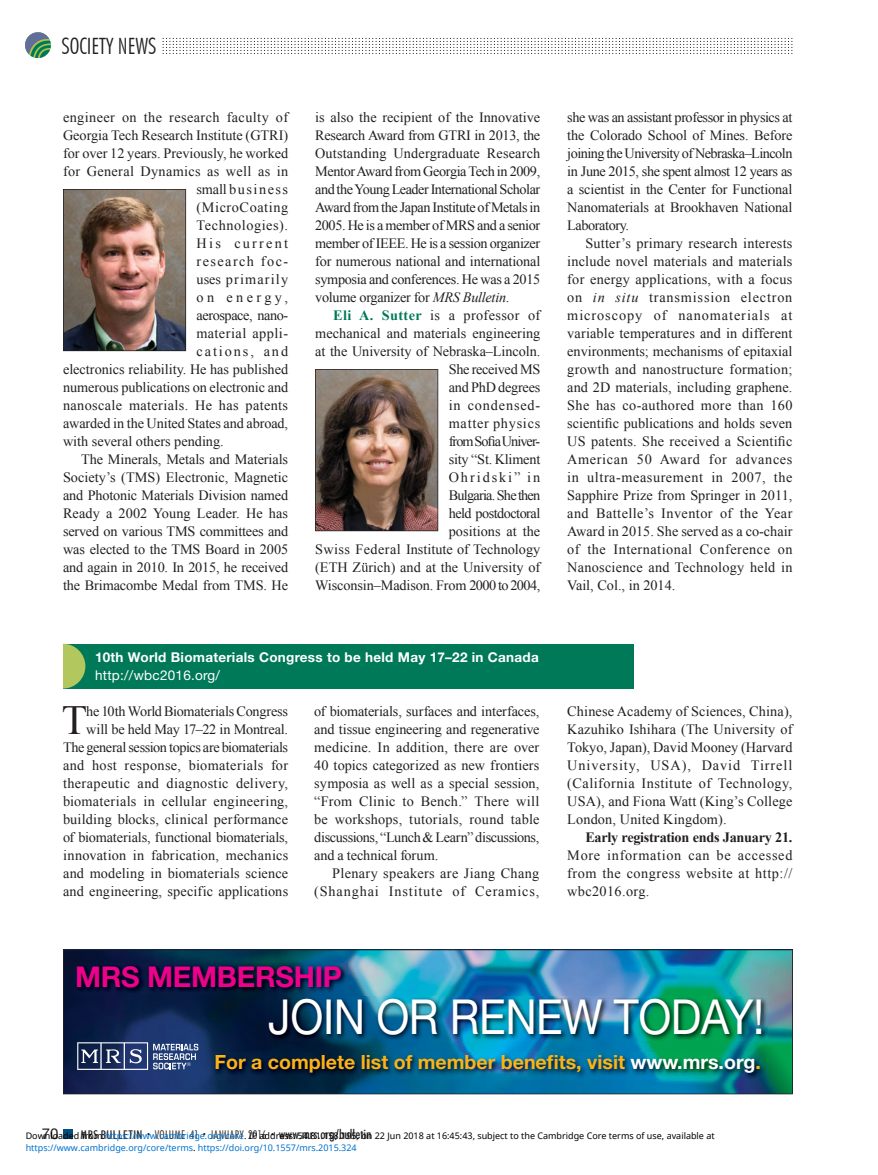
<style>
.page{position:relative;width:878px;height:1175px;background:#fff}
.page>*{position:absolute;margin:0;border:0;box-sizing:border-box;transform-origin:0 0}
.t1{font:48.3px "Helvetica Neue LT Std";letter-spacing:-.01em;color:#fff;scale:.9 1}
.t2{font:41.4px "Times New Roman";color:#231f20}
.t3{font:700 28.65px "Helvetica Neue LT Std";letter-spacing:-.01em;color:#ec008c}
.t4{font:300 condensed 22.5px "Futura BT";color:#231f20}
.t5{font:700 19.65px "Helvetica Neue LT Std";color:#fcb315}
.t6{font:15px "Helvetica Neue LT Std";color:#231f20}
.t7{font:14.25px/18px "Times New Roman";color:#231f20;text-align:justify}
.t8{font:14.25px/18px "Times New Roman";letter-spacing:.04em;color:#231f20;text-align:right}
.t9{font:14.25px "Times New Roman";letter-spacing:.025em;color:#231f20}
.t10{font:700 14.25px "Times New Roman";letter-spacing:-.02em;color:#231f20}
.t11{font:14.25px "Times New Roman";letter-spacing:.03em;color:#231f20}
.t12{font:14.25px "Times New Roman";letter-spacing:-.03em;color:#231f20}
.t13{font:14.25px "Times New Roman";letter-spacing:.035em;color:#231f20}
.t14{font:14.25px "Times New Roman";letter-spacing:.105em;color:#231f20}
.t15{font:14.25px "Times New Roman";letter-spacing:.08em;color:#231f20}
.t16{font:14.25px "Times New Roman";letter-spacing:.1em;color:#231f20}
.t17{font:14.25px "Times New Roman";letter-spacing:.135em;color:#231f20}
.t18{font:14.25px "Times New Roman";letter-spacing:.155em;color:#231f20}
.t19{font:14.25px "Times New Roman";letter-spacing:.24em;color:#231f20}
.t20{font:500 condensed 13.5px "Futura BT";letter-spacing:.01em;color:#231f20}
.t21{font:700 13.5px "Helvetica Neue LT Std";letter-spacing:.02em;color:#fff}
.t22{font:13.5px "Helvetica Neue LT Std";letter-spacing:.02em;color:#fff}
.t23{font:9px "Noto Sans";color:#000}
.t24{font:9px "Noto Sans";color:#0172cf}
.s1{font-style:italic}
.s2{font-weight:700;color:#007959}
.s3{color:#fff}
.s4{font-size:12px}
.s5{font-weight:300;font-size:7.5px}
.s6{font-weight:300;font-size:12px}
.s7{color:#0172cf}
.s8{color:#000}
</style>
<div class="page">
<div style="left:63px;top:1130px;width:9px;height:8px;background:#005080"></div>
<svg style="left:25px;top:32px;width:26px;height:26px"></svg>
<svg style="left:162px;top:38px;width:630px;height:16px"></svg>
<img style="left:63px;top:189px;width:123px;height:162px">
<svg style="left:361px;top:563px;width:7px;height:9px"></svg>
<img style="left:315px;top:369px;width:123px;height:162px">
<div style="left:63px;top:644px;width:570px;height:44px;background:#007959"></div>
<svg style="left:63px;top:644px;width:22px;height:44px"></svg>
<img style="left:63px;top:949px;width:729px;height:145px">
<svg style="left:77px;top:1042px;width:121px;height:27px;background:#53648b"></svg>
<h3 class="t4" style="left:62px;top:32px;width:96px">SOCIETY NEWS</h3>
<p class="t11" style="left:63px;top:109px;width:227px">engineer on the research faculty of</p>
<p class="t7" style="left:63px;top:126px;width:227px">Georgia Tech Research Institute (GTRI)</p>
<p class="t7" style="left:63px;top:144px;width:227px">for over 12 years. Previously, he worked</p>
<p class="t9" style="left:63px;top:163px;width:226px">for General Dynamics as well as in</p>
<p class="t14" style="left:196px;top:181px;width:93px">small business</p>
<p class="t8" style="left:196px;top:198px;width:93px">(MicroCoating</p>
<p class="t8" style="left:196px;top:216px;width:93px">Technologies).</p>
<p class="t18" style="left:196px;top:235px;width:93px">His current</p>
<p class="t16" style="left:196px;top:253px;width:93px">research foc-</p>
<p class="t15" style="left:196px;top:271px;width:93px">uses primarily</p>
<p class="t19" style="left:196px;top:289px;width:93px">on energy,</p>
<p class="t12" style="left:196px;top:307px;width:93px">aerospace, nano-</p>
<p class="t13" style="left:196px;top:325px;width:93px">material appli-</p>
<p class="t17" style="left:196px;top:343px;width:93px">cations, and</p>
<p class="t7" style="left:63px;top:360px;width:227px">electronics reliability. He has published</p>
<p class="t7" style="left:63px;top:378px;width:227px">numerous publications on electronic and</p>
<p class="t9" style="left:63px;top:397px;width:227px">nanoscale materials. He has patents</p>
<p class="t7" style="left:63px;top:414px;width:227px">awarded in the United States and abroad,</p>
<p class="t7" style="left:63px;top:432px;width:162px">with several others pending.</p>
<p class="t7" style="left:81px;top:450px;width:209px">The Minerals, Metals and Materials</p>
<p class="t7" style="left:63px;top:468px;width:226px">Society’s (TMS) Electronic, Magnetic</p>
<p class="t7" style="left:63px;top:486px;width:227px">and Photonic Materials Division named</p>
<p class="t7" style="left:63px;top:504px;width:227px">Ready a 2002 Young Leader. He has</p>
<p class="t7" style="left:63px;top:522px;width:227px">served on various TMS committees and</p>
<p class="t7" style="left:63px;top:540px;width:227px">was elected to the TMS Board in 2005</p>
<p class="t7" style="left:63px;top:558px;width:227px">and again in 2010. In 2015, he received</p>
<p class="t7" style="left:63px;top:576px;width:227px">the Brimacombe Medal from TMS. He</p>
<p class="t7" style="left:315px;top:108px;width:227px">is also the recipient of the Innovative Research Award from GTRI in 2013, the Outstanding Undergraduate Research Mentor Award from Georgia Tech in 2009, and the Young Leader International Scholar Award from the Japan Institute of Metals in 2005. He is a member of MRS and a senior member of IEEE. He is a session organizer for numerous national and international symposia and conferences. He was a 2015 volume organizer for <span class="s1">MRS Bulletin</span>.</p>
<p class="t7" style="left:315px;top:306px;width:227px;text-align:right"><span class="s2">Eli A. Sutter</span> is a professor of mechanical and materials engineering at the University of Nebraska–Lincoln.<br>She received MS<br>and PhD degrees<br>in condensed-<br>matter physics<br>from Sofia Univer-<br>sity “St. Kliment<br>Ohridski” in<br>Bulgaria. She then<br>held postdoctoral<br>positions at the<br>Swiss Federal Institute of Technology (ETH Z rich) and at the University of<br>Wisconsin–Madison. From 2000 to 2004,</p>
<p class="t21" style="left:95px;top:652px;width:445px">10th World Biomaterials Congress to be held May 17–22 in Canada</p>
<p class="t22" style="left:95px;top:670px;width:126px">http://wbc2016.org/</p>
<p class="t7" style="left:63px;top:702px;width:227px;text-align:right">he 10th World Biomaterials Congress will be held May 17–22 in Montreal.<br>The general session topics are biomaterials and host response, biomaterials for therapeutic and diagnostic delivery, biomaterials in cellular engineering, building blocks, clinical performance of biomaterials, functional biomaterials, innovation in fabrication, mechanics and modeling in biomaterials science and engineering, specific applications</p>
<p class="t7" style="left:314px;top:702px;width:227px">of biomaterials, surfaces and interfaces, and tissue engineering and regenerative medicine. In addition, there are over 40 topics categorized as new frontiers symposia as well as a special session, “From Clinic to Bench.” There will be workshops, tutorials, round table discussions, “Lunch &amp; Learn” discussions, and a technical forum.</p>
<h2 class="t2" style="left:62px;top:697px;width:27px">T</h2>
<p class="t8" style="left:314px;top:864px;width:227px">Plenary speakers are Jiang Chang (Shanghai Institute of Ceramics,</p>
<p class="t7" style="left:567px;top:108px;width:227px">she was an assistant professor in physics at the Colorado School of Mines. Before joining the University of Nebraska–Lincoln in June 2015, she spent almost 12 years as a scientist in the Center for Functional Nanomaterials at Brookhaven National Laboratory.</p>
<p class="t7" style="left:567px;top:234px;width:227px;text-indent:18px">Sutter’s primary research interests include novel materials and materials for energy applications, with a focus on <span class="s1">in situ</span> transmission electron microscopy of nanomaterials at variable temperatures and in different environments; mechanisms of epitaxial growth and nanostructure formation; and 2D materials, including graphene.<br>She has co-authored more than 160 scientific publications and holds seven US patents. She received a Scientific American 50 Award for advances in ultra-measurement in 2007, the Sapphire Prize from Springer in 2011, and Battelle’s Inventor of the Year Award in 2015. She served as a co-chair of the International Conference on Nanoscience and Technology held in Vail, Col., in 2014.</p>
<p class="t7" style="left:567px;top:702px;width:227px">Chinese Academy of Sciences, China), Kazuhiko Ishihara (The University of Tokyo, Japan), David Mooney (Harvard University, USA), David Tirrell (California Institute of Technology, USA), and Fiona Watt (King’s College London, United Kingdom).</p>
<p class="t10" style="left:585px;top:829px;width:209px">Early registration ends January 21.</p>
<p class="t7" style="left:567px;top:846px;width:227px">More information can be accessed from the congress website at http:// wbc2016.org.</p>
<h3 class="t3" style="left:75px;top:966px;width:268px">MRS MEMBERSHIP</h3>
<h1 class="t1" style="left:268px;top:989px;width:553px">JOIN OR RENEW TODAY!</h1>
<h3 class="t5" style="left:214px;top:1055px;width:548px">For a complete list of member benefits, visit <span class="s3">www.mrs.org</span>.</h3>
<p class="t6" style="left:42px;top:1128px;width:18px">70</p>
<p class="t20" style="left:81px;top:1126px;width:292px"><span class="s4">MRS BULLETIN</span> <span class="s5">•</span> <span class="s6">VOLUME 41</span> <span class="s5">•</span> <span class="s6">JANUARY 2016</span> <span class="s5">•</span> www.mrs.org/bulletin</p>
<p class="t23" style="left:26px;top:1129px;width:690px">Downloaded from <span class="s7">https://www.cambridge.org/core</span>. IP address: 54.81.158.195, on 22 Jun 2018 at 16:45:43, subject to the Cambridge Core terms of use, available at</p>
<p class="t24" style="left:26px;top:1141px;width:332px">https://www.cambridge.org/core/terms<span class="s8">.</span> https://doi.org/10.1557/mrs.2015.324</p>
</div>
